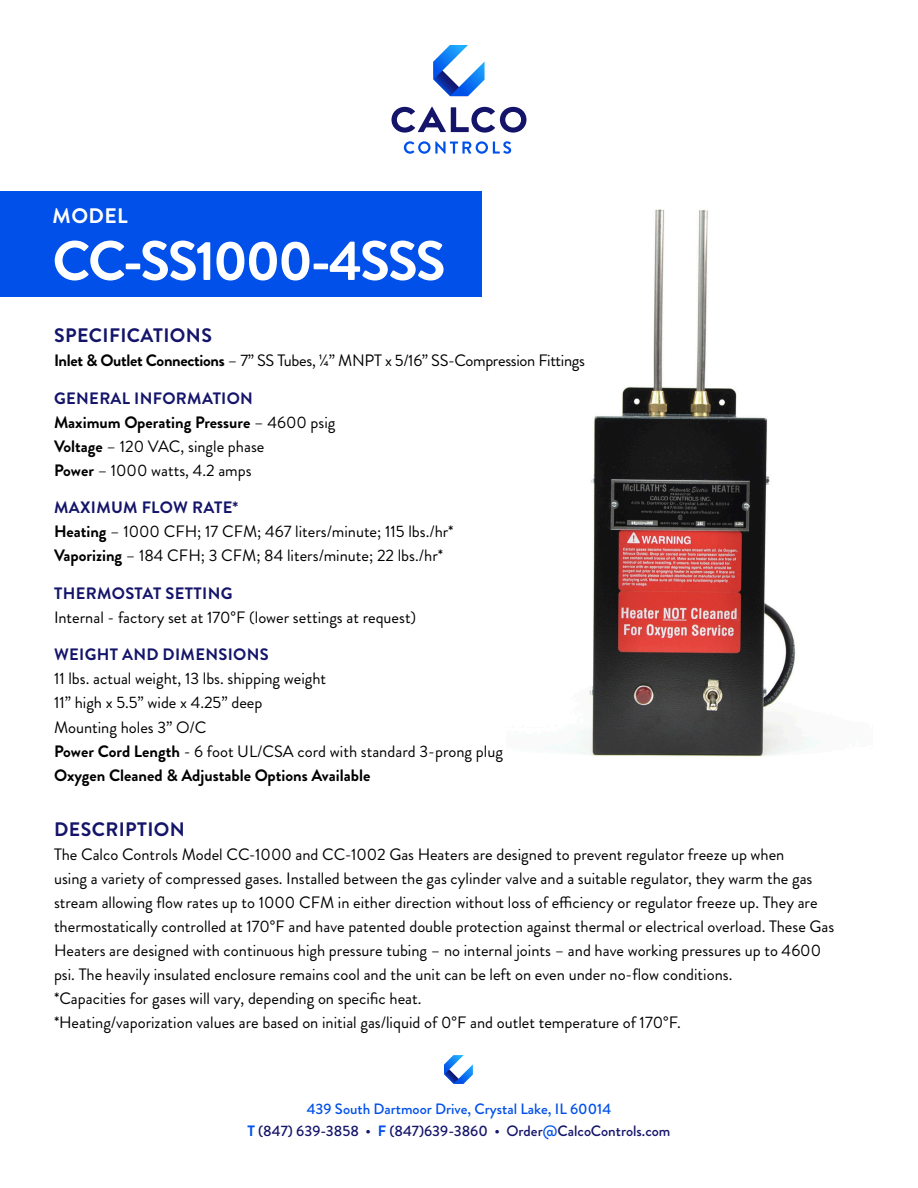
<style>
.page{position:relative;width:918px;height:1188px;background:#fff}
.page>*{position:absolute;margin:0;border:0;box-sizing:border-box;transform-origin:0 0}
.t1{font:700 55.5px "Brandon Grotesque";letter-spacing:-.04em;color:#fff}
.t2{font:700 21px "Brandon Grotesque";letter-spacing:.02em;color:#fff}
.t3{font:700 19.5px "Brandon Grotesque";letter-spacing:.02em;color:#14146a}
.t4{font:16.5px/24px "Brandon Grotesque";color:#000}
.t5{font:16.5px "Brandon Grotesque";letter-spacing:-.02em;color:#000}
.t6{font:500 15px/22.4px "Brandon Grotesque";color:#14146a;text-align:center}
.s1{font-weight:700}
.s2{font-weight:700;color:#14146a}
.s3{color:#0150ea}
.s4{font-weight:700;color:#0150ea}
</style>
<div class="page">
<svg style="left:444px;top:1055px;width:29px;height:29px"></svg>
<img style="left:542px;top:209px;width:281px;height:548px">
<div style="left:0;top:192px;width:482px;height:105px;background:#0150ea"></div>
<svg style="left:433px;top:45px;width:52px;height:51px"></svg>
<svg style="left:392px;top:107px;width:134px;height:26px"></svg>
<svg style="left:404px;top:141px;width:107px;height:13px"></svg>
<p class="t2" style="left:53px;top:201px;width:77px">MODEL</p>
<p class="t1" style="left:52px;top:222px;width:395px">CC-SS1000-4SSS</p>
<p class="t3" style="left:54px;top:322px;width:159px">SPECIFICATIONS</p>
<p class="t5" style="left:54px;top:349px;width:533px"><span class="s1">Inlet &amp; Outlet Connections</span> – 7” SS Tubes, ¼” MNPT x 5/16” SS-Compression Fittings</p>
<p class="t4" style="left:54px;top:386px;width:283px"><span class="s2">GENERAL INFORMATION<br></span><span class="s1">Maximum Operating Pressure</span> – 4600 psig<br><span class="s1">Voltage</span> – 120 VAC, single phase<br><span class="s1">Power</span> – 1000 watts, 4.2 amps</p>
<p class="t4" style="left:54px;top:496px;width:401px"><span class="s2">MAXIMUM FLOW RATE*<br></span><span class="s1">Heating</span> – 1000 CFH; 17 CFM; 467 liters/minute; 115 lbs./hr*<br><span class="s1">Vaporizing</span> – 184 CFH; 3 CFM; 84 liters/minute; 22 lbs./hr*</p>
<p class="t4" style="left:54px;top:582px;width:364px"><span class="s2">THERMOSTAT SETTING<br></span>Internal - factory set at 170°F (lower settings at request)</p>
<p class="t4" style="left:54px;top:643px;width:450px"><span class="s2">WEIGHT AND DIMENSIONS<br></span>11 lbs. actual weight, 13 lbs. shipping weight<br>11” high x 5.5” wide x 4.25” deep<br>Mounting holes 3” O/C<br><span class="s1">Power Cord Length</span> - 6 foot UL/CSA cord with standard 3-prong plug <span class="s1">Oxygen Cleaned &amp; Adjustable Options Available</span></p>
<p class="t3" style="left:54px;top:815px;width:132px">DESCRIPTION</p>
<p class="t4" style="left:54px;top:842px;width:782px">The Calco Controls Model CC-1000 and CC-1002 Gas Heaters are designed to prevent regulator freeze up when<br>using a variety of compressed gases. Installed between the gas cylinder valve and a suitable regulator, they warm the gas stream allowing flow rates up to 1000 CFM in either direction without loss of efficiency or regulator freeze up. They are thermostatically controlled at 170°F and have patented double protection against thermal or electrical overload. These Gas Heaters are designed with continuous high pressure tubing – no internal joints – and have working pressures up to 4600 psi. The heavily insulated enclosure remains cool and the unit can be left on even under no-flow conditions.</p>
<p class="t4" style="left:54px;top:986px;width:369px">*Capacities for gases will vary, depending on specific heat.</p>
<p class="t4" style="left:54px;top:1010px;width:628px">*Heating/vaporization values are based on initial gas/liquid of 0°F and outlet temperature of 170°F.</p>
<p class="t6" style="left:247px;top:1098px;width:425px"><span class="s3">439 South Dartmoor Drive, Crystal Lake, IL 60014<br></span><span class="s4">T</span> (847) 639-3858 • <span class="s4">F</span> (847)639-3860 • Order<span class="s3">@</span>CalcoControls.com</p>
</div>
